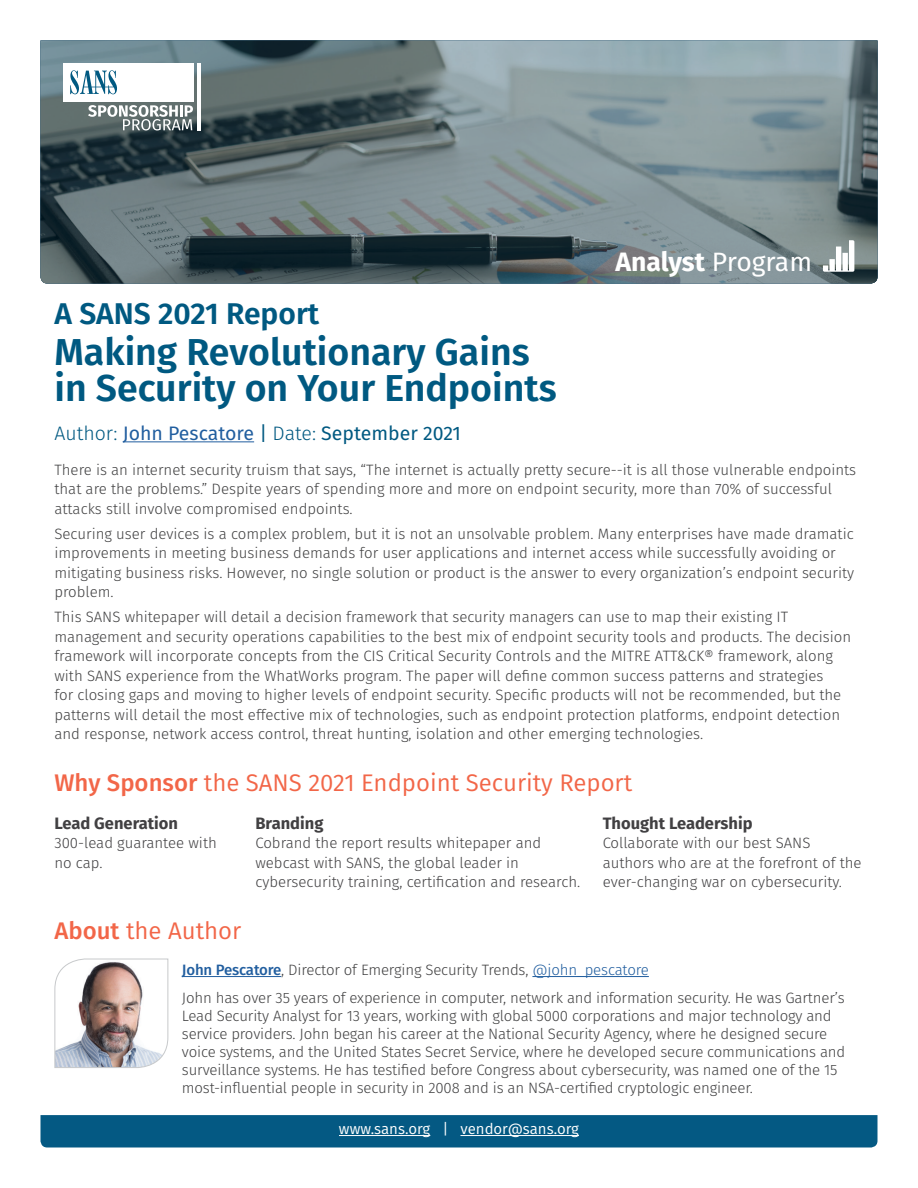
<style>
.page{position:relative;width:918px;height:1188px;background:#fff}
.page>*{position:absolute;margin:0;border:0;box-sizing:border-box;transform-origin:0 0}
.t1{font:600 37.5px "Fira Sans";color:#005981}
.t2{font:600 30px "Fira Sans";color:#005981}
.t3{font:700 26.55px "Fira Sans";letter-spacing:-.005em;color:#fff}
.t4{font:24px "Fira Sans";color:#f26648}
.t5{font:19.5px "Fira Sans";color:#005981}
.t6{font:700 16.5px "Fira Sans";color:#414042}
.t7{font:300 15px/19.5px "Fira Sans";color:#414142}
.t8{font:300 15px/19.5px "Fira Sans";color:#414042}
.t9{font:15px "Fira Sans";color:#fff}
.s1{font-weight:300}
.s2{color:#215e9f}
.s3{font-weight:400}
.s4{font-weight:500}
.s5{font-weight:500;color:#215e9f}
</style>
<div class="page">
<div style="left:40px;top:1115px;width:838px;height:33px;background:#045983"></div>
<hr style="left:339px;top:1135px;width:91px;height:1px;background:#fff">
<hr style="left:460px;top:1135px;width:119px;height:1px;background:#fff">
<svg style="left:40px;top:40px;width:838px;height:244px;background:#6a7b80"></svg>
<svg style="left:823px;top:240px;width:31px;height:32px"></svg>
<hr style="left:197px;top:63px;width:4px;height:67px;background:#fff">
<div style="left:63px;top:63px;width:131px;height:39px;background:#fff"></div>
<svg style="left:70px;top:70px;width:47px;height:24px"></svg>
<svg style="left:88px;top:105px;width:105px;height:25px"></svg>
<hr style="left:123px;top:441px;width:131px;height:1px;background:#215e9f">
<img style="left:54px;top:958px;width:115px;height:110px">
<hr style="left:182px;top:976px;width:99px;height:1px;background:#215e9f">
<hr style="left:532px;top:976px;width:117px;height:1px;background:#215e9f">
<p class="t2" style="left:54px;top:289px;width:266px">A SANS 2021 Report</p>
<p class="t1" style="left:54px;top:321px;width:477px">Making Revolutionary Gains</p>
<p class="t1" style="left:54px;top:357px;width:504px">in Security on Your Endpoints</p>
<p class="t5" style="left:54px;top:418px;width:408px"><span class="s1">Author:</span> <span class="s2">John Pescatore</span> | <span class="s1">Date:</span> September 2021</p>
<p class="t3" style="left:615px;top:239px;width:198px">Analyst <span class="s3">Program</span></p>
<p class="t7" style="left:54px;top:460px;width:803px">There is an internet security truism that says, “The internet is actually pretty secure--it is all those vulnerable endpoints that are the problems.” Despite years of spending more and more on endpoint security, more than 70% of successful attacks still involve compromised endpoints.</p>
<p class="t7" style="left:54px;top:524px;width:801px">Securing user devices is a complex problem, but it is not an unsolvable problem. Many enterprises have made dramatic improvements in meeting business demands for user applications and internet access while successfully avoiding or mitigating business risks. However, no single solution or product is the answer to every organization’s endpoint security problem.</p>
<p class="t7" style="left:54px;top:607px;width:798px">This SANS whitepaper will detail a decision framework that security managers can use to map their existing IT management and security operations capabilities to the best mix of endpoint security tools and products. The decision framework will incorporate concepts from the CIS Critical Security Controls and the MITRE ATT&amp;CK® framework, along with SANS experience from the WhatWorks program. The paper will define common success patterns and strategies<br>for closing gaps and moving to higher levels of endpoint security. Specific products will not be recommended, but the patterns will detail the most effective mix of technologies, such as endpoint protection platforms, endpoint detection and response, network access control, threat hunting, isolation and other emerging technologies.</p>
<p class="t4" style="left:54px;top:765px;width:579px"><span class="s4">Why Sponsor</span> the SANS 2021 Endpoint Security Report</p>
<p class="t6" style="left:54px;top:809px;width:125px">Lead Generation</p>
<p class="t8" style="left:54px;top:833px;width:164px">300-lead guarantee with no cap.</p>
<p class="t4" style="left:54px;top:913px;width:189px"><span class="s4">About</span> the Author</p>
<p class="t6" style="left:255px;top:809px;width:69px">Branding</p>
<p class="t8" style="left:255px;top:833px;width:326px">Cobrand the report results whitepaper and webcast with SANS, the global leader in cybersecurity training, certification and research.</p>
<p class="t6" style="left:603px;top:809px;width:151px">Thought Leadership</p>
<p class="t8" style="left:603px;top:833px;width:260px">Collaborate with our best SANS authors who are at the forefront of the ever-changing war on cybersecurity.</p>
<p class="t7" style="left:182px;top:960px;width:468px"><span class="s5">John Pescatore</span>, Director of Emerging Security Trends, <span class="s2">@john_pescatore</span></p>
<p class="t7" style="left:182px;top:989px;width:665px;line-height:18px">John has over 35 years of experience in computer, network and information security. He was Gartner’s Lead Security Analyst for 13 years, working with global 5000 corporations and major technology and service providers. John began his career at the National Security Agency, where he designed secure voice systems, and the United States Secret Service, where he developed secure communications and surveillance systems. He has testified before Congress about cybersecurity, was named one of the 15 most-influential people in security in 2008 and is an NSA-certified cryptologic engineer.</p>
<p class="t9" style="left:339px;top:1118px;width:242px">www.sans.org | vendor@sans.org</p>
</div>
